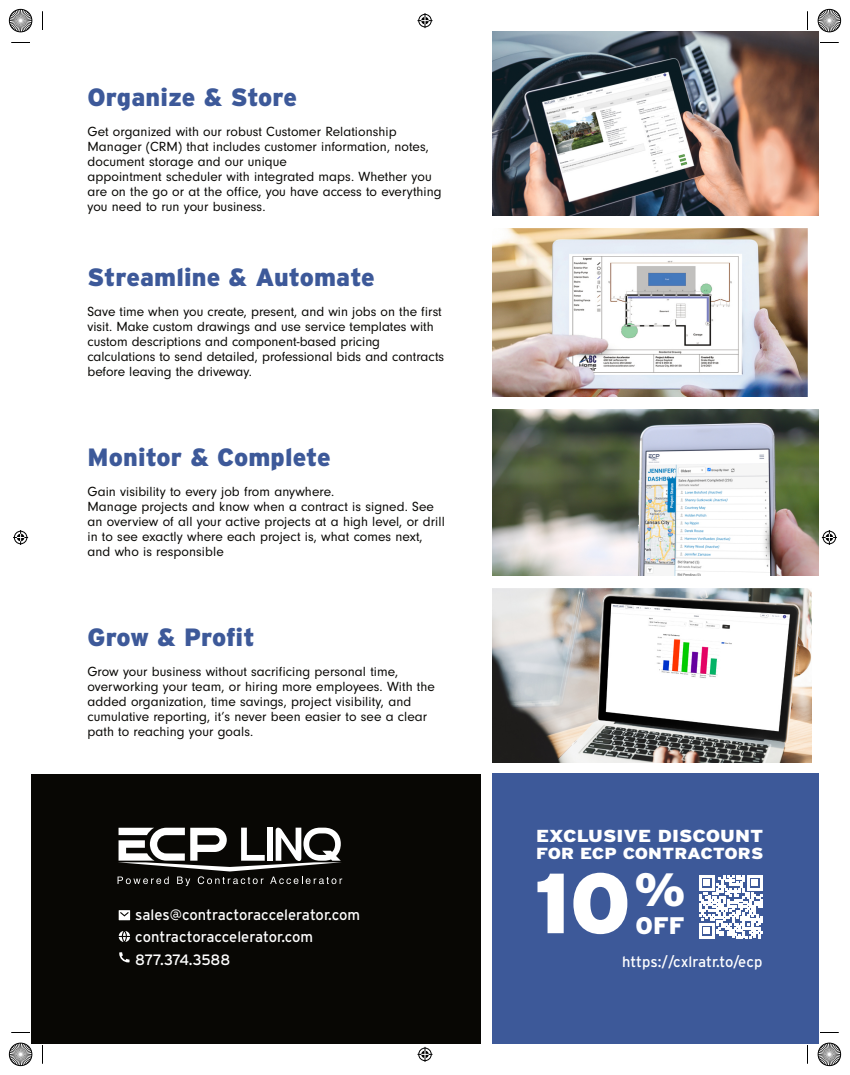
<style>
.page{position:relative;width:850px;height:1075px;background:#fff}
.page>*{position:absolute;margin:0;border:0;box-sizing:border-box;transform-origin:0 0}
.t1{font:900 85.12px "Interstate";color:#fff}
.t2{font:900 25px "Interstate";letter-spacing:.005em;color:#3d5999}
.t3{font:900 24px "Interstate";color:#fff}
.t4{font:900 17.38px "Interstate";color:#fff;scale:1.14 1}
.t5{font:900 16px "Interstate";letter-spacing:-.005em;color:#fff;scale:1.14 1}
.t6{font:15px/22.5px "Interstate";letter-spacing:-.005em;color:#fff}
.t7{font:13.75px/15px "Neuzeit Gro";letter-spacing:.005em;color:#080704}
</style>
<div class="page">
<img style="left:492px;top:31px;width:327px;height:185px">
<img style="left:492px;top:228px;width:316px;height:169px">
<img style="left:492px;top:409px;width:327px;height:167px">
<img style="left:492px;top:588px;width:319px;height:174px">
<div style="left:492px;top:773px;width:327px;height:271px;background:#3d5999"></div>
<svg style="left:699px;top:875px;width:63px;height:63px"></svg>
<div style="left:31px;top:774px;width:450px;height:270px;background:#080704"></div>
<svg style="left:118px;top:828px;width:224px;height:58px"></svg>
<svg style="left:119px;top:910px;width:11px;height:10px"></svg>
<svg style="left:119px;top:931px;width:11px;height:11px"></svg>
<svg style="left:119px;top:952px;width:11px;height:10px"></svg>
<svg style="left:13px;top:530px;width:15px;height:15px"></svg>
<svg style="left:822px;top:530px;width:15px;height:15px"></svg>
<svg style="left:418px;top:13px;width:14px;height:15px"></svg>
<svg style="left:418px;top:1047px;width:14px;height:15px"></svg>
<svg style="left:9px;top:9px;width:23px;height:23px"></svg>
<svg style="left:818px;top:9px;width:23px;height:23px"></svg>
<svg style="left:9px;top:1043px;width:23px;height:23px"></svg>
<svg style="left:818px;top:1043px;width:23px;height:23px"></svg>
<svg style="left:11px;top:42px;width:19px;height:1px"></svg>
<svg style="left:42px;top:11px;width:1px;height:19px"></svg>
<svg style="left:807px;top:11px;width:1px;height:19px"></svg>
<svg style="left:820px;top:42px;width:19px;height:1px"></svg>
<svg style="left:11px;top:1032px;width:19px;height:1px"></svg>
<svg style="left:42px;top:1045px;width:1px;height:19px"></svg>
<svg style="left:820px;top:1032px;width:19px;height:1px"></svg>
<svg style="left:807px;top:1045px;width:1px;height:19px"></svg>
<h2 class="t2" style="left:88px;top:86px;width:211px">Organize &amp; Store</h2>
<p class="t7" style="left:88px;top:126px;width:356px">Get organized with our robust Customer Relationship Manager (CRM) that includes customer information, notes, document storage and our unique<br>appointment scheduler with integrated maps. Whether you are on the go or at the office, you have access to everything you need to run your business.</p>
<h2 class="t2" style="left:88px;top:266px;width:289px">Streamline &amp; Automate</h2>
<p class="t7" style="left:88px;top:306px;width:358px">Save time when you create, present, and win jobs on the first visit. Make custom drawings and use service templates with custom descriptions and component-based pricing calculations to send detailed, professional bids and contracts before leaving the driveway.</p>
<h2 class="t2" style="left:88px;top:446px;width:245px">Monitor &amp; Complete</h2>
<p class="t7" style="left:88px;top:486px;width:359px">Gain visibility to every job from anywhere.<br>Manage projects and know when a contract is signed. See an overview of all your active projects at a high level, or drill in to see exactly where each project is, what comes next, and who is responsible</p>
<h2 class="t2" style="left:88px;top:626px;width:169px">Grow &amp; Profit</h2>
<p class="t7" style="left:88px;top:666px;width:349px">Grow your business without sacrificing personal time, overworking your team, or hiring more employees. With the added organization, time savings, project visibility, and cumulative reporting, it’s never been easier to see a clear path to reaching your goals.</p>
<p class="t6" style="left:135px;top:904px;width:226px">sales@contractoraccelerator.com contractoraccelerator.com<br>877.374.3588</p>
<p class="t4" style="left:536px;top:828px;width:201px">EXCLUSIVE DISCOUNT</p>
<p class="t5" style="left:536px;top:846px;width:201px">FOR ECP CONTRACTORS</p>
<h1 class="t1" style="left:534px;top:865px;width:153px">10<sup>%</sup></h1>
<h3 class="t3" style="left:635px;top:915px;width:51px">OFF</h3>
<p class="t6" style="left:622px;top:951px;width:142px">https://cxlratr.to/ecp</p>
</div>
